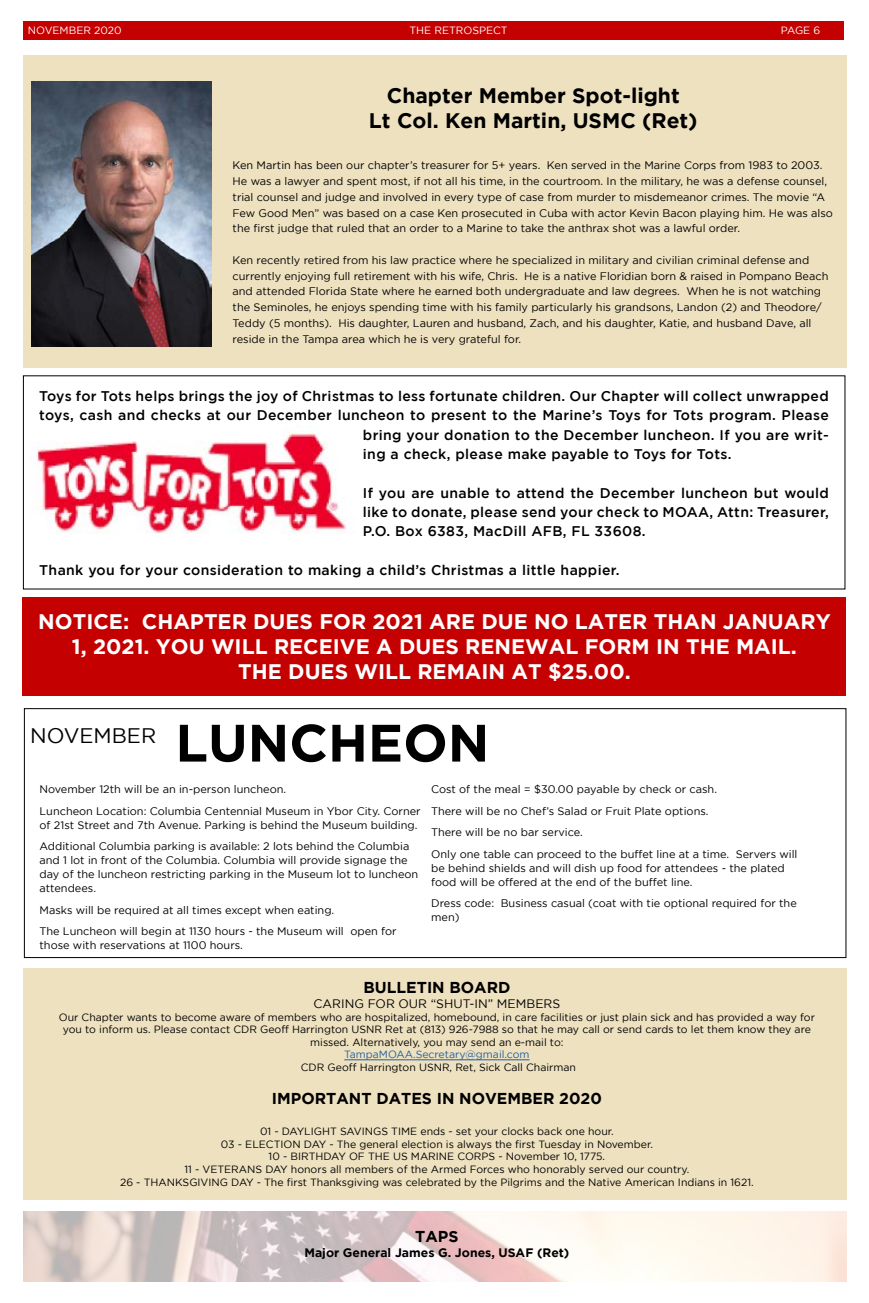
<style>
.page{position:relative;width:869px;height:1303px;background:#fff}
.page>*{position:absolute;margin:0;border:0;box-sizing:border-box;transform-origin:0 0}
.t1{font:700 52.5px "Gotham";color:#000}
.t2{font:700 21px/25.2px "Gotham";color:#fff;text-align:center}
.t3{font:700 21px/25.2px "Gotham";color:#000;text-align:center}
.t4{font:21px "Gotham";color:#000}
.t5{font:700 15.75px "Gotham";color:#000}
.t6{font:500 14px/19.2px "Gotham";letter-spacing:.025em;color:#000;text-align:justify}
.t7{font:700 12.25px "Gotham";color:#000}
.t8{font:12.25px "Gotham";color:#000}
.t9{font:10.94px/15.8px "Gotham";color:#000}
.t10{font:10.5px/12.6px "Gotham";color:#000;text-align:center}
.t11{font:10.5px "Gotham";color:#fff}
.t12{font:10.5px "Gotham";color:#215e9e}
</style>
<div class="page">
<img style="left:24px;top:1211px;width:822px;height:70px">
<div style="left:23px;top:55px;width:822px;height:313px;background:#eee1c0"></div>
<div style="left:23px;top:21px;width:820px;height:19px;background:#c50000"></div>
<div style="left:23px;top:968px;width:822px;height:231px;background:#eee1c0"></div>
<img style="left:32px;top:81px;width:179px;height:265px">
<div style="left:23px;top:597px;width:822px;height:98px;background:#c50000"></div>
<img style="left:37px;top:426px;width:309px;height:107px">
<div style="left:24px;top:708px;width:822px;height:249px;border:1px solid #000"></div>
<hr style="left:344px;top:1059px;width:185px;height:1px;background:#215e9e">
<p class="t11" style="left:28px;top:25px;width:95px">NOVEMBER 2020</p>
<p class="t11" style="left:409px;top:25px;width:100px">THE RETROSPECT</p>
<p class="t11" style="left:780px;top:25px;width:41px">PAGE 6</p>
<h2 class="t3" style="left:369px;top:82px;width:330px">Chapter Member Spot-light<br>Lt Col. Ken Martin, USMC (Ret)</h2>
<p class="t9" style="left:232px;top:157px;width:601px">Ken Martin has been our chapter’s treasurer for 5+ years. Ken served in the Marine Corps from 1983 to 2003.<br>He was a lawyer and spent most, if not all his time, in the courtroom. In the military, he was a defense counsel, trial counsel and judge and involved in every type of case from murder to misdemeanor crimes. The movie “A Few Good Men” was based on a case Ken prosecuted in Cuba with actor Kevin Bacon playing him. He was also the first judge that ruled that an order to a Marine to take the anthrax shot was a lawful order.</p>
<p class="t9" style="left:232px;top:252px;width:597px">Ken recently retired from his law practice where he specialized in military and civilian criminal defense and currently enjoying full retirement with his wife, Chris. He is a native Floridian born &amp; raised in Pompano Beach and attended Florida State where he earned both undergraduate and law degrees. When he is not watching the Seminoles, he enjoys spending time with his family particularly his grandsons, Landon (2) and Theodore/ Teddy (5 months). His daughter, Lauren and husband, Zach, and his daughter, Katie, and husband Dave, all reside in the Tampa area which he is very grateful for.</p>
<p class="t6" style="left:39px;top:386px;width:790px">Toys for Tots helps brings the joy of Christmas to less fortunate children. Our Chapter will collect unwrapped</p>
<p class="t6" style="left:39px;top:405px;width:790px">toys, cash and checks at our December luncheon to present to the Marine’s Toys for Tots program. Please</p>
<p class="t6" style="left:363px;top:425px;width:467px">bring your donation to the December luncheon. If you are writ-</p>
<p class="t6" style="left:363px;top:444px;width:370px">ing a check, please make payable to Toys for Tots.</p>
<p class="t6" style="left:363px;top:482px;width:467px">If you are unable to attend the December luncheon but would like to donate, please send your check to MOAA, Attn: Treasurer, P.O. Box 6383, MacDill AFB, FL 33608.</p>
<p class="t6" style="left:39px;top:559px;width:581px">Thank you for your consideration to making a child’s Christmas a little happier.</p>
<h2 class="t2" style="left:38px;top:608px;width:793px">NOTICE: CHAPTER DUES FOR 2021 ARE DUE NO LATER THAN JANUARY<br>1, 2021. YOU WILL RECEIVE A DUES RENEWAL FORM IN THE MAIL.<br>THE DUES WILL REMAIN AT $25.00.</h2>
<h2 class="t4" style="left:30px;top:723px;width:128px">NOVEMBER</h2>
<h1 class="t1" style="left:175px;top:712px;width:315px">LUNCHEON</h1>
<p class="t9" style="left:39px;top:778px;width:382px;line-height:21.4px">November 12th will be an in-person luncheon.<br>Luncheon Location: Columbia Centennial Museum in Ybor City. Corner</p>
<p class="t9" style="left:39px;top:814px;width:379px;line-height:21.4px">of 21st Street and 7th Avenue. Parking is behind the Museum building.<br>Additional Columbia parking is available: 2 lots behind the Columbia</p>
<p class="t9" style="left:39px;top:853px;width:380px;line-height:14px">and 1 lot in front of the Columbia. Columbia will provide signage the day of the luncheon restricting parking in the Museum lot to luncheon attendees.</p>
<p class="t9" style="left:39px;top:898px;width:358px;line-height:21.4px">Masks will be required at all times except when eating.<br>The Luncheon will begin at 1130 hours - the Museum will open for</p>
<p class="t9" style="left:39px;top:937px;width:205px">those with reservations at 1100 hours.</p>
<p class="t9" style="left:431px;top:778px;width:367px;line-height:21.4px">Cost of the meal = $30.00 payable by check or cash.<br>There will be no Chef’s Salad or Fruit Plate options.<br>There will be no bar service.<br>Only one table can proceed to the buffet line at a time. Servers will</p>
<p class="t9" style="left:431px;top:860px;width:355px;line-height:14px">be behind shields and will dish up food for attendees - the plated food will be offered at the end of the buffet line.</p>
<p class="t9" style="left:431px;top:896px;width:367px;line-height:14px">Dress code: Business casual (coat with tie optional required for the men)</p>
<h3 class="t5" style="left:363px;top:978px;width:148px">BULLETIN BOARD</h3>
<p class="t8" style="left:313px;top:996px;width:248px">CARING FOR OUR “SHUT-IN” MEMBERS</p>
<p class="t10" style="left:59px;top:1010px;width:757px">Our Chapter wants to become aware of members who are hospitalized, homebound, in care facilities or just plain sick and has provided a way for you to inform us. Please contact CDR Geoff Harrington USNR Ret at (813) 926-7988 so that he may call or send cards to let them know they are missed. Alternatively, you may send an e-mail to:</p>
<p class="t12" style="left:344px;top:1048px;width:187px">TampaMOAA.Secretary@gmail.com</p>
<p class="t10" style="left:301px;top:1060px;width:276px">CDR Geoff Harrington USNR, Ret, Sick Call Chairman</p>
<h3 class="t5" style="left:272px;top:1088px;width:331px">IMPORTANT DATES IN NOVEMBER 2020</h3>
<p class="t10" style="left:120px;top:1124px;width:635px">01 - DAYLIGHT SAVINGS TIME ends - set your clocks back one hour.<br>03 - ELECTION DAY - The general election is always the first Tuesday in November.<br>10 - BIRTHDAY OF THE US MARINE CORPS - November 10, 1775.<br>11 - VETERANS DAY honors all members of the Armed Forces who honorably served our country.<br>26 - THANKSGIVING DAY - The first Thanksgiving was celebrated by the Pilgrims and the Native American Indians in 1621.</p>
<h3 class="t5" style="left:415px;top:1227px;width:45px">TAPS</h3>
<p class="t7" style="left:304px;top:1245px;width:266px">Major General James G. Jones, USAF (Ret)</p>
</div>
